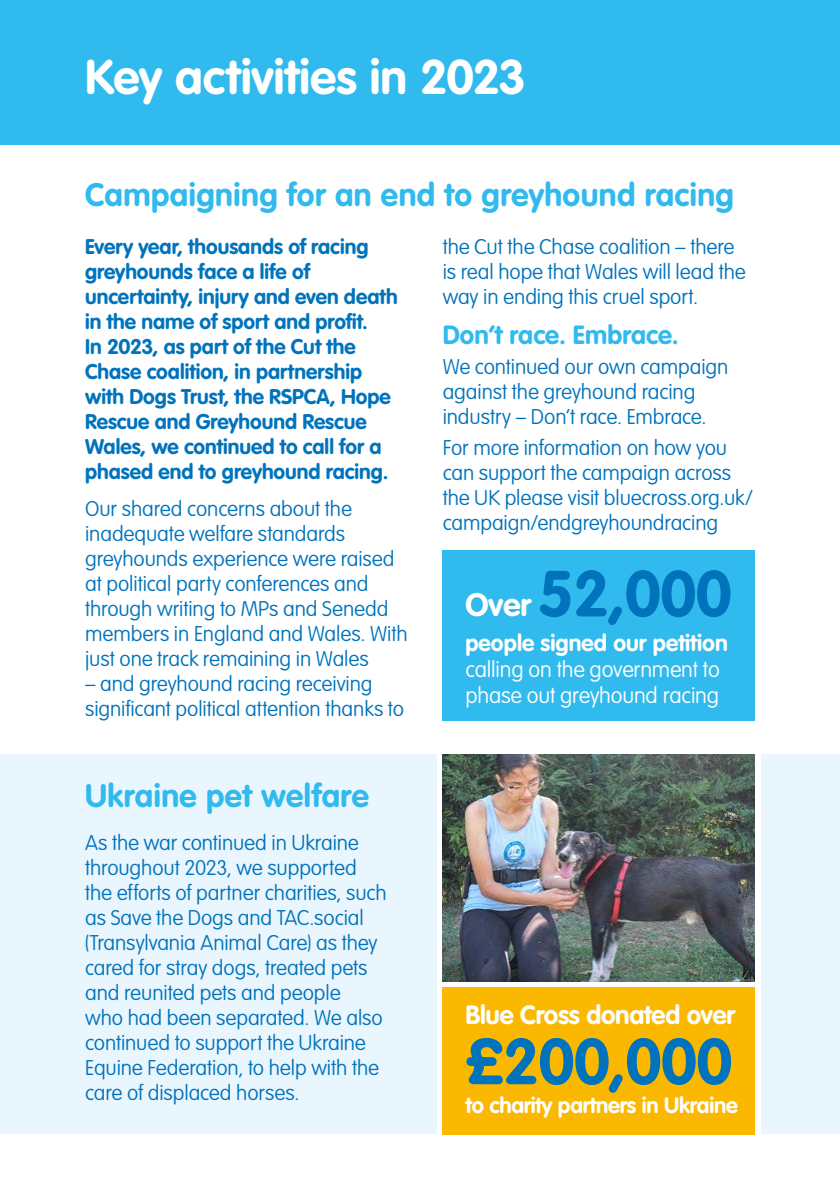
<style>
.page{position:relative;width:840px;height:1191px;background:#fff}
.page>*{position:absolute;margin:0;border:0;box-sizing:border-box;transform-origin:0 0}
.pull_out_stat{font:700 64px "VAG Rounded Std";letter-spacing:-.01em;color:#0073bc}
.t1{font:700 48px "VAG Rounded Std";color:#fff}
.t2{font:700 32px "VAG Rounded Std";letter-spacing:.015em;color:#30baed}
.pull_out_stat-2{font:700 26px "VAG Rounded Std";letter-spacing:-.01em;color:#fff}
.t3{font:700 26px "VAG Rounded Std";color:#30baed}
.pull_out_stat-3{font:700 23px "VAG Rounded Std";color:#fff}
.pull_out_stat-4{font:100 22px/26px "VAG Rounded Std";letter-spacing:-.01em;color:#fff}
.pull_out_stat-5{font:700 22px "VAG Rounded Std";letter-spacing:-.01em;color:#fff}
.Body_text{font:100 21px/25px "VAG Rounded Std";letter-spacing:-.005em;color:#0073bc}
.Body_text-2{font:700 21px/25px "VAG Rounded Std";color:#0073bc}
.s1{font-size:32px;color:#fff}
</style>
<div class="page">
<div style="left:0;top:754px;width:839px;height:380px;background:#eaf6fe"></div>
<div style="left:0;top:0;width:839px;height:145px;background:#30baed"></div>
<div style="left:437px;top:748px;width:323px;height:392px;background:#fff"></div>
<div style="left:442px;top:986px;width:312px;height:148px;background:#fbb800"></div>
<div style="left:442px;top:550px;width:312px;height:170px;background:#30baed"></div>
<img style="left:442px;top:754px;width:312px;height:227px">
<h3 class="t1" style="left:85px;top:49px;width:442px">Key activities in 2023</h3>
<h4 class="t2" style="left:85px;top:176px;width:650px">Campaigning for an end to greyhound racing</h4>
<p class="Body_text-2" style="left:85px;top:235px;width:314px">Every year, thousands of racing greyhounds face a life of uncertainty, injury and even death in the name of sport and profit.<br>In 2023, as part of the Cut the<br>Chase coalition, in partnership with Dogs Trust, the RSPCA, Hope<br>Rescue and Greyhound Rescue<br>Wales, we continued to call for a phased end to greyhound racing.</p>
<p class="Body_text" style="left:85px;top:496px;width:324px">Our shared concerns about the inadequate welfare standards greyhounds experience were raised at political party conferences and through writing to MPs and Senedd members in England and Wales. With just one track remaining in Wales</p>
<p class="Body_text" style="left:85px;top:671px;width:320px">– and greyhound racing receiving significant political attention thanks to</p>
<h4 class="t2" style="left:85px;top:777px;width:285px">Ukraine pet welfare</h4>
<p class="Body_text" style="left:85px;top:830px;width:303px">As the war continued in Ukraine throughout 2023, we supported the efforts of partner charities, such as Save the Dogs and TAC.social (Transylvania Animal Care) as they cared for stray dogs, treated pets and reunited pets and people<br>who had been separated. We also continued to support the Ukraine<br>Equine Federation, to help with the care of displaced horses.</p>
<p class="Body_text" style="left:442px;top:235px;width:304px">the Cut the Chase coalition – there is real hope that Wales will lead the way in ending this cruel sport.</p>
<h5 class="t3" style="left:442px;top:319px;width:237px">Don’t race. Embrace.</h5>
<p class="Body_text" style="left:442px;top:355px;width:287px">We continued our own campaign against the greyhound racing industry – Don’t race. Embrace.</p>
<p class="Body_text" style="left:442px;top:436px;width:312px">For more information on how you can support the campaign across the UK please visit bluecross.org.uk/ campaign/endgreyhoundracing</p>
<p class="pull_out_stat" style="left:465px;top:556px;width:268px"><span class="s1">Over</span> 52,000</p>
<p class="pull_out_stat-3" style="left:465px;top:629px;width:264px">people signed our petition</p>
<p class="pull_out_stat-4" style="left:465px;top:657px;width:256px">calling on the government to phase out greyhound racing</p>
<p class="pull_out_stat-2" style="left:465px;top:999px;width:271px">Blue Cross donated over</p>
<p class="pull_out_stat" style="left:465px;top:1024px;width:268px">£200,000</p>
<p class="pull_out_stat-5" style="left:465px;top:1092px;width:274px">to charity partners in Ukraine</p>
</div>
